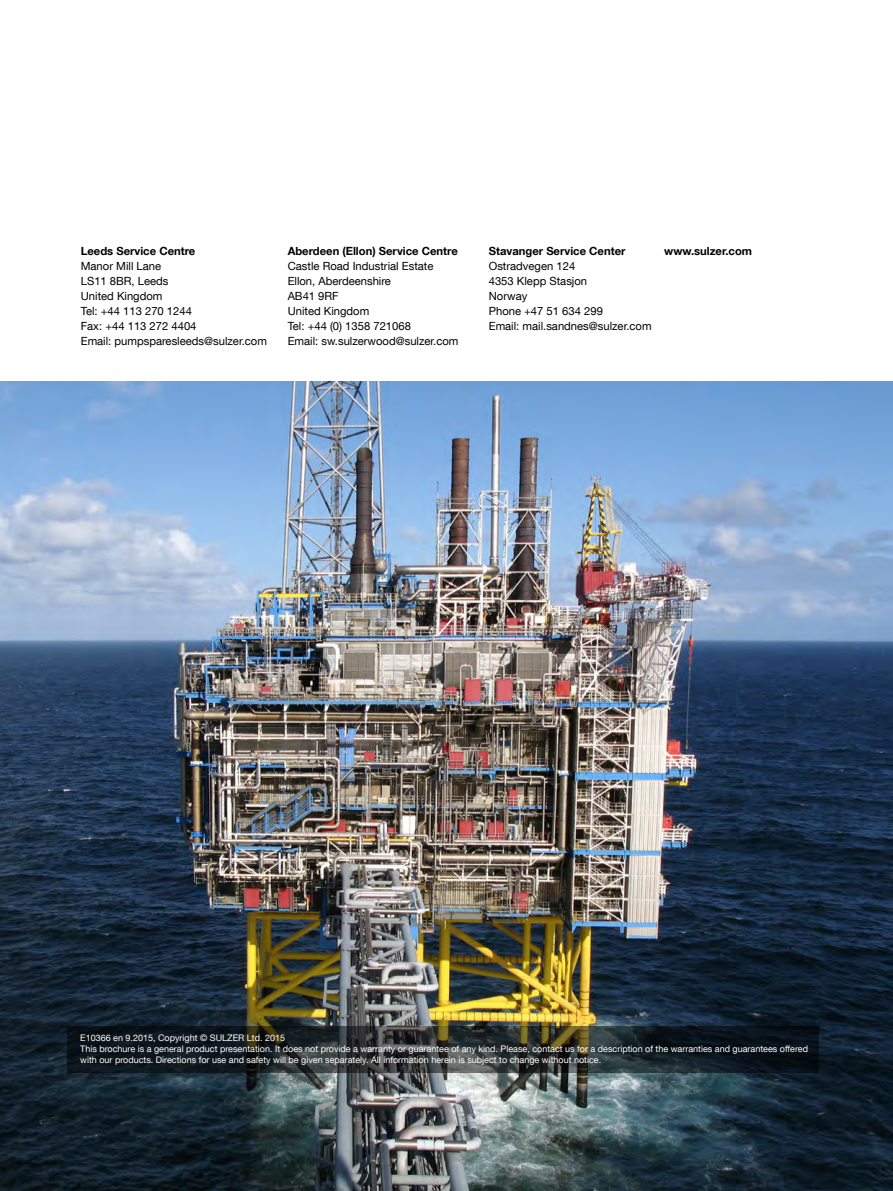
<style>
.page{position:relative;width:893px;height:1191px;background:#fff}
.page>*{position:absolute;margin:0;border:0;box-sizing:border-box;transform-origin:0 0}
.back_cover_contact{font:11.25px "Helvetica Neue LT Com";color:#000}
.back_cover_contact-2{font:700 11.25px "Helvetica Neue LT Com";color:#000}
.Disclaimer__white{font:9px/10.8px "Helvetica Neue LT Com";color:#fff}
</style>
<div class="page">
<img style="left:0;top:381px;width:893px;height:810px">
<svg style="left:68px;top:1025px;width:751px;height:47px;background:#202728"></svg>
<p class="back_cover_contact-2" style="left:81px;top:244px;width:116px">Leeds Service Centre</p>
<p class="back_cover_contact" style="left:81px;top:259px;width:82px">Manor Mill Lane</p>
<p class="back_cover_contact" style="left:81px;top:274px;width:89px">LS11 8BR, Leeds</p>
<p class="back_cover_contact" style="left:81px;top:289px;width:83px">United Kingdom</p>
<p class="back_cover_contact" style="left:81px;top:304px;width:113px">Tel: +44 113 270 1244</p>
<p class="back_cover_contact" style="left:81px;top:319px;width:117px">Fax: +44 113 272 4404</p>
<p class="back_cover_contact" style="left:81px;top:334px;width:188px">Email: pumpsparesleeds@sulzer.com</p>
<p class="back_cover_contact-2" style="left:489px;top:244px;width:138px">Stavanger Service Center</p>
<p class="back_cover_contact" style="left:489px;top:259px;width:88px">Ostradvegen 124</p>
<p class="back_cover_contact" style="left:489px;top:274px;width:100px">4353 Klepp Stasjon</p>
<p class="back_cover_contact" style="left:489px;top:289px;width:40px">Norway</p>
<p class="back_cover_contact" style="left:489px;top:304px;width:116px">Phone +47 51 634 299</p>
<p class="back_cover_contact" style="left:489px;top:319px;width:164px">Email: mail.sandnes@sulzer.com</p>
<p class="back_cover_contact-2" style="left:288px;top:244px;width:172px">Aberdeen (Ellon) Service Centre</p>
<p class="back_cover_contact-2" style="left:664px;top:244px;width:89px">www.sulzer.com</p>
<p class="back_cover_contact" style="left:288px;top:259px;width:147px">Castle Road Industrial Estate</p>
<p class="back_cover_contact" style="left:288px;top:274px;width:105px">Ellon, Aberdeenshire</p>
<p class="back_cover_contact" style="left:288px;top:289px;width:53px">AB41 9RF</p>
<p class="back_cover_contact" style="left:288px;top:304px;width:83px">United Kingdom</p>
<p class="back_cover_contact" style="left:288px;top:319px;width:125px">Tel: +44 (0) 1358 721068</p>
<p class="back_cover_contact" style="left:288px;top:334px;width:172px">Email: sw.sulzerwood@sulzer.com</p>
<p class="Disclaimer__white" style="left:80px;top:1032px;width:206px">E10366 en 9.2015, Copyright © SULZER Ltd. 2015</p>
<p class="Disclaimer__white" style="left:80px;top:1043px;width:729px">This brochure is a general product presentation. It does not provide a warranty or guarantee of any kind. Please, contact us for a description of the warranties and guarantees offered with our products. Directions for use and safety will be given separately. All information herein is subject to change without notice.</p>
</div>
